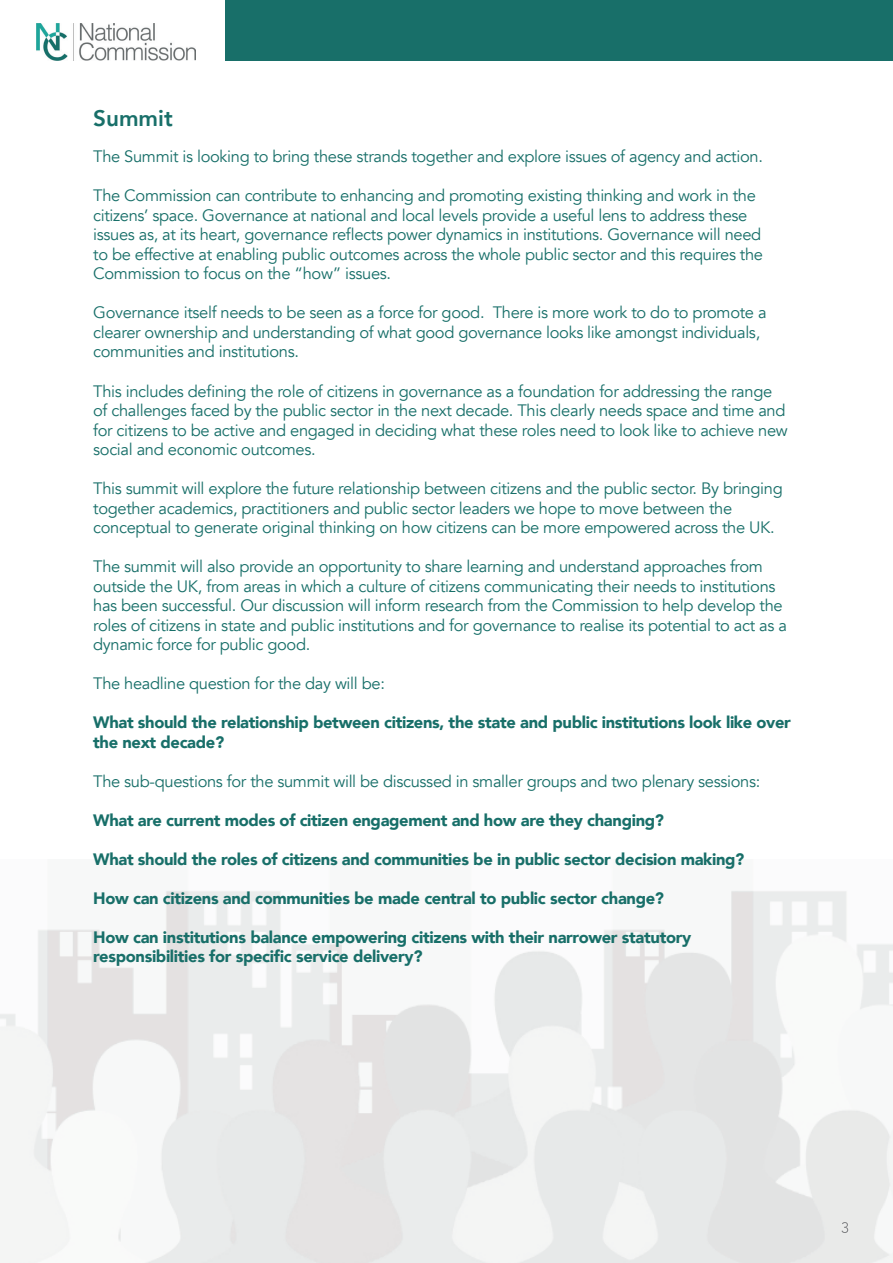
<style>
.page{position:relative;width:893px;height:1263px;background:#fff}
.page>*{position:absolute;margin:0;border:0;box-sizing:border-box;transform-origin:0 0}
.t1{font:800 22.5px "Avenir";color:#186f69}
.t2{font:16.5px/19.5px "Avenir";letter-spacing:-.02em;color:#186f69}
.t3{font:900 16.5px/19.5px "Avenir";letter-spacing:-.02em;color:#186f69}
</style>
<div class="page">
<div style="left:225px;top:0;width:668px;height:61px;background:#186f69"></div>
<img style="left:36px;top:23px;width:160px;height:38px">
<svg style="left:841px;top:1222px;width:7px;height:11px"></svg>
<h1 class="t1" style="left:93px;top:101px;width:81px">Summit</h1>
<p class="t2" style="left:93px;top:147px;width:671px">The Summit is looking to bring these strands together and explore issues of agency and action.</p>
<p class="t2" style="left:93px;top:186px;width:671px">The Commission can contribute to enhancing and promoting existing thinking and work in the citizens’ space. Governance at national and local levels provide a useful lens to address these issues as, at its heart, governance reflects power dynamics in institutions. Governance will need to be effective at enabling public outcomes across the whole public sector and this requires the Commission to focus on the “how” issues.</p>
<p class="t2" style="left:93px;top:303px;width:675px">Governance itself needs to be seen as a force for good. There is more work to do to promote a clearer ownership and understanding of what good governance looks like amongst individuals, communities and institutions.</p>
<p class="t2" style="left:93px;top:381px;width:696px">This includes defining the role of citizens in governance as a foundation for addressing the range of challenges faced by the public sector in the next decade. This clearly needs space and time and for citizens to be active and engaged in deciding what these roles need to look like to achieve new social and economic outcomes.</p>
<p class="t2" style="left:93px;top:479px;width:691px">This summit will explore the future relationship between citizens and the public sector. By bringing together academics, practitioners and public sector leaders we hope to move between the conceptual to generate original thinking on how citizens can be more empowered across the UK.</p>
<p class="t2" style="left:93px;top:557px;width:695px">The summit will also provide an opportunity to share learning and understand approaches from outside the UK, from areas in which a culture of citizens communicating their needs to institutions has been successful. Our discussion will inform research from the Commission to help develop the roles of citizens in state and public institutions and for governance to realise its potential to act as a dynamic force for public good.</p>
<p class="t2" style="left:93px;top:674px;width:293px">The headline question for the day will be:</p>
<p class="t3" style="left:93px;top:712px;width:699px">What should the relationship between citizens, the state and public institutions look like over the next decade?</p>
<p class="t2" style="left:93px;top:771px;width:669px">The sub-questions for the summit will be discussed in smaller groups and two plenary sessions:</p>
<p class="t3" style="left:93px;top:810px;width:572px">What are current modes of citizen engagement and how are they changing?</p>
<p class="t3" style="left:93px;top:849px;width:653px">What should the roles of citizens and communities be in public sector decision making?</p>
<p class="t3" style="left:93px;top:888px;width:572px">How can citizens and communities be made central to public sector change?</p>
<p class="t3" style="left:93px;top:927px;width:600px">How can institutions balance empowering citizens with their narrower statutory responsibilities for specific service delivery?</p>
</div>
